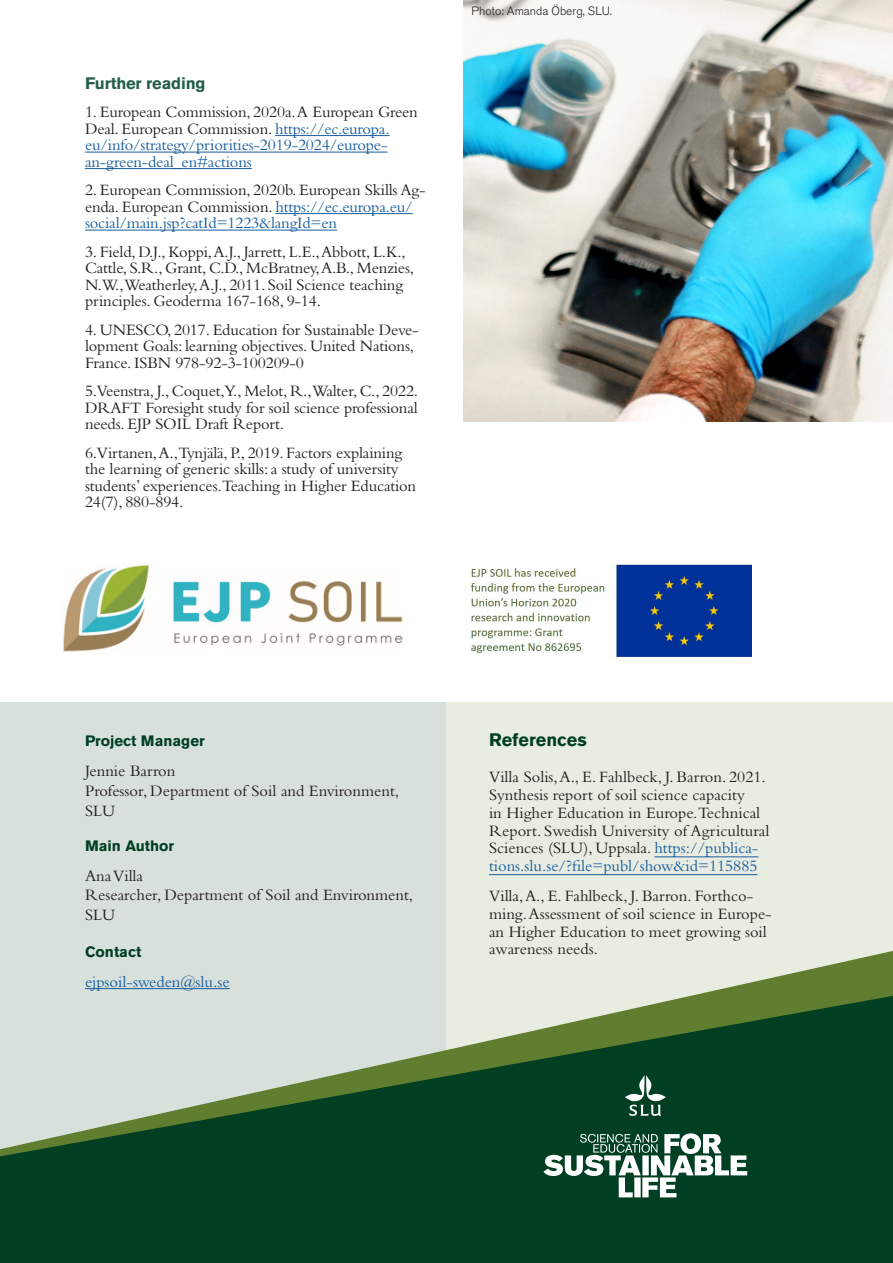
<style>
.page{position:relative;width:893px;height:1263px;background:#fff}
.page>*{position:absolute;margin:0;border:0;box-sizing:border-box;transform-origin:0 0}
.Brödtext{font:700 18px "Akzidenz Grotesk Std";color:#003f22}
.Brödtext-2{font:16.5px/16.5px "Bembo Std";letter-spacing:-.01em;color:#231f20}
.Brödtext-3{font:16.5px/16.5px "Bembo Std";letter-spacing:-.01em;color:#175d9e}
.Rubrik_-_författare{font:16.5px/19.8px "Bembo Std";color:#231f20}
.Rubrik_-_författare-2{font:16.5px "Bembo Std";color:#175d9e}
.Brödtext-4{font:700 16.5px "Akzidenz Grotesk Std";letter-spacing:-.01em;color:#265f47}
.Rubrik_-_författare-3{font:700 15px "Akzidenz Grotesk Std";color:#003f22}
.Bildtext{font:300 12px "Akzidenz Grotesk Std";color:#231f20}
.s1{color:#231f20}
.s2{color:#175d9e}
</style>
<div class="page">
<div style="left:0;top:702px;width:446px;height:501px;background:#d7e0da"></div>
<div style="left:446px;top:702px;width:447px;height:501px;background:#e9ece1"></div>
<hr style="left:275px;top:135px;width:115px;height:1px;background:#175d9e">
<hr style="left:85px;top:152px;width:303px;height:1px;background:#175d9e">
<hr style="left:85px;top:168px;width:167px;height:1px;background:#175d9e">
<hr style="left:275px;top:213px;width:138px;height:1px;background:#175d9e">
<hr style="left:85px;top:230px;width:252px;height:1px;background:#175d9e">
<img style="left:463px;top:0;width:430px;height:422px">
<div style="left:0;top:1156px;width:893px;height:107px;background:#003f22"></div>
<svg style="left:0;top:951px;width:893px;height:205px"></svg>
<img style="left:470px;top:564px;width:282px;height:93px">
<svg style="left:543px;top:1133px;width:204px;height:64px;background:#5a8270"></svg>
<svg style="left:625px;top:1075px;width:41px;height:41px;background:#43715c"></svg>
<img style="left:63px;top:564px;width:340px;height:88px">
<hr style="left:654px;top:856px;width:104px;height:1px;background:#175d9e">
<hr style="left:489px;top:874px;width:268px;height:1px;background:#175d9e">
<p class="Brödtext-4" style="left:85px;top:74px;width:122px">Further reading</p>
<p class="Brödtext-3" style="left:85px;top:104px;width:334px"><span class="s1">1. European Commission, 2020a. A European Green Deal. European Commission.</span> https://ec.europa. eu/info/strategy/priorities-2019-2024/europe&shy;an-green-deal_en#actions</p>
<p class="Brödtext-2" style="left:85px;top:182px;width:342px">2. European Commission, 2020b. European Skills Ag&shy;enda. European Commission. <span class="s2">https://ec.europa.eu/ social/main.jsp?catId=1223&amp;langId=en</span></p>
<p class="Brödtext-2" style="left:85px;top:243px;width:331px">3. Field, D.J., Koppi, A.J., Jarrett, L.E., Abbott, L.K., Cattle, S.R., Grant, C.D., McBratney, A.B., Menzies, N.W.,Weatherley, A.J., 2011. Soil Science teaching principles. Geoderma 167-168, 9-14.</p>
<p class="Brödtext-2" style="left:85px;top:321px;width:335px">4. UNESCO, 2017. Education for Sustainable Deve&shy;lopment Goals: learning objectives. United Nations,<br>France. ISBN 978-92-3-100209-0</p>
<p class="Brödtext-2" style="left:85px;top:383px;width:335px;text-align:justify">5.Veenstra, J., Coquet,Y., Melot, R.,Walter, C., 2022.<br>DRAFT Foresight study for soil science professional needs. EJP SOIL Draft Report.</p>
<p class="Brödtext-2" style="left:85px;top:444px;width:333px">6.Virtanen, A.,Tynjälä, P., 2019. Factors explaining the learning of generic skills: a study of university students’ experiences.Teaching in Higher Education 24(7), 880-894.</p>
<p class="Bildtext" style="left:472px;top:5px;width:142px">Photo: Amanda Öberg, SLU.</p>
<h1 class="Rubrik_-_författare-3" style="left:85px;top:732px;width:121px">Project Manager</h1>
<h1 class="Rubrik_-_författare" style="left:85px;top:760px;width:316px">Jennie Barron<br>Professor, Department of Soil and Environment,<br>SLU</h1>
<h1 class="Rubrik_-_författare-3" style="left:85px;top:837px;width:91px">Main Author</h1>
<h1 class="Rubrik_-_författare" style="left:85px;top:865px;width:330px">Ana Villa<br>Researcher, Department of Soil and Environment,<br>SLU</h1>
<h1 class="Rubrik_-_författare-3" style="left:85px;top:943px;width:58px">Contact</h1>
<h1 class="Rubrik_-_författare-2" style="left:85px;top:972px;width:146px">ejpsoil-sweden@slu.se</h1>
<p class="Brödtext" style="left:489px;top:730px;width:99px">References</p>
<p class="Brödtext-2" style="left:489px;top:768px;width:282px;line-height:17.9px">Villa Solis, A., E. Fahlbeck, J. Barron. 2021.<br>Synthesis report of soil science capacity<br>in Higher Education in Europe. Technical Report. Swedish University of Agricultural Sciences (SLU), Uppsala. <span class="s2">https://publica&shy;tions.slu.se/?file=publ/show&amp;id=115885</span></p>
<p class="Brödtext-2" style="left:489px;top:886px;width:284px;line-height:17.9px">Villa, A., E. Fahlbeck, J. Barron. Forthco&shy;ming. Assessment of soil science in Europe&shy;an Higher Education to meet growing soil awareness needs.</p>
</div>
